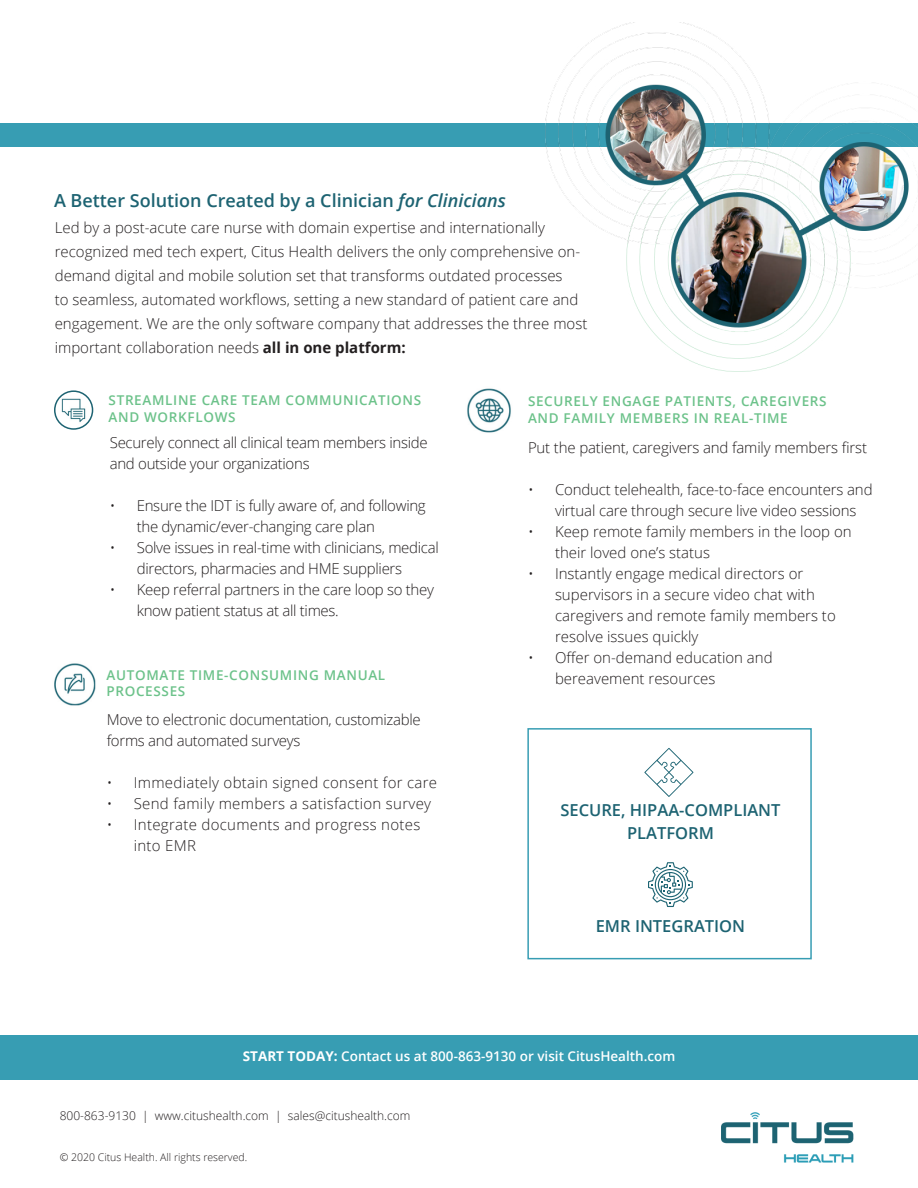
<style>
.page{position:relative;width:918px;height:1188px;background:#fff}
.page>*{position:absolute;margin:0;border:0;box-sizing:border-box;transform-origin:0 0}
.t1{font:600 18px "Open Sans";color:#1d6372}
.t2{font:600 16.5px/22.5px "Open Sans";color:#1d6372;text-align:center}
.t3{font:300 15px/21px "Open Sans";color:#231f20}
.t4{font:300 15px/21px "Open Sans";letter-spacing:-.02em;color:#231f20}
.t5{font:300 15px/21px "Open Sans";letter-spacing:.02em;color:#231f20}
.t6{font:600 13.5px/16.5px "Open Sans";letter-spacing:.05em;color:#6cc28a}
.t7{font:600 13.5px "Open Sans";color:#fff}
.t8{font:300 12px "Open Sans";color:#231f20}
.t9{font:300 10.5px "Open Sans";color:#231f20}
.s1{font-style:italic}
.s2{font-weight:700}
</style>
<div class="page">
<div style="left:0;top:123px;width:918px;height:23px;background:#379db3"></div>
<div style="left:54px;top:390px;width:39px;height:40px;border:2px solid #1d6372;border-radius:50%"></div>
<img style="left:61px;top:398px;width:26px;height:25px">
<img style="left:467px;top:388px;width:44px;height:45px">
<img style="left:54px;top:663px;width:42px;height:43px">
<img style="left:545px;top:22px;width:373px;height:350px">
<div style="left:0;top:1035px;width:918px;height:45px;background:#379db3"></div>
<img style="left:721px;top:1112px;width:133px;height:51px">
<div style="left:527px;top:728px;width:285px;height:231px;border:2px solid #379db3"></div>
<svg style="left:644px;top:748px;width:49px;height:49px"></svg>
<svg style="left:648px;top:862px;width:45px;height:45px"></svg>
<p class="t1" style="left:54px;top:188px;width:453px">A Better Solution Created by a Clinician <span class="s1">for Clinicians</span></p>
<p class="t3" style="left:55px;top:215px;width:534px;line-height:24px">Led by a post-acute care nurse with domain expertise and internationally recognized med tech expert, Citus Health delivers the only comprehensive on&shy;demand digital and mobile solution set that transforms outdated processes<br>to seamless, automated workflows, setting a new standard of patient care and engagement. We are the only software company that addresses the three most important collaboration needs <span class="s2">all in one platform:</span></p>
<p class="t6" style="left:109px;top:392px;width:314px">STREAMLINE CARE TEAM COMMUNICATIONS</p>
<p class="t6" style="left:109px;top:408px;width:128px">AND WORKFLOWS</p>
<p class="t4" style="left:110px;top:432px;width:320px">Securely connect all clinical team members inside and outside your organizations</p>
<p class="t4" style="left:137px;top:495px;width:291px;text-indent:-27px">• Ensure the IDT is fully aware of, and following the dynamic/ever-changing care plan</p>
<p class="t4" style="left:137px;top:537px;width:304px;text-indent:-27px">• Solve issues in real-time with clinicians, medical directors, pharmacies and HME suppliers</p>
<p class="t4" style="left:137px;top:579px;width:299px;text-indent:-27px">• Keep referral partners in the care loop so they know patient status at all times.</p>
<p class="t6" style="left:106px;top:666px;width:280px">AUTOMATE TIME-CONSUMING MANUAL<br>PROCESSES</p>
<p class="t4" style="left:107px;top:709px;width:315px">Move to electronic documentation, customizable forms and automated surveys</p>
<p class="t5" style="left:107px;top:772px;width:332px">• Immediately obtain signed consent for care</p>
<p class="t5" style="left:107px;top:793px;width:326px">• Send family members a satisfaction survey</p>
<p class="t5" style="left:134px;top:814px;width:288px;text-indent:-27px">• Integrate documents and progress notes into EMR</p>
<p class="t6" style="left:528px;top:393px;width:300px">SECURELY ENGAGE PATIENTS, CAREGIVERS<br>AND FAMILY MEMBERS IN REAL-TIME</p>
<p class="t3" style="left:528px;top:437px;width:341px">Put the patient, caregivers and family members first</p>
<p class="t3" style="left:555px;top:479px;width:319px;text-indent:-27px">• Conduct telehealth, face-to-face encounters and virtual care through secure live video sessions</p>
<p class="t3" style="left:555px;top:521px;width:298px;text-indent:-27px">• Keep remote family members in the loop on their loved one’s status</p>
<p class="t3" style="left:555px;top:563px;width:282px;text-indent:-27px">• Instantly engage medical directors or supervisors in a secure video chat with caregivers and remote family members to resolve issues quickly</p>
<p class="t3" style="left:555px;top:647px;width:219px;text-indent:-27px">• Offer on-demand education and bereavement resources</p>
<p class="t2" style="left:560px;top:799px;width:222px">SECURE, HIPAA-COMPLIANT<br>PLATFORM</p>
<p class="t2" style="left:596px;top:914px;width:151px">EMR INTEGRATION</p>
<p class="t7" style="left:243px;top:1047px;width:434px"><span class="s2">START TODAY:</span> Contact us at 800-863-9130 or visit CitusHealth.com</p>
<p class="t8" style="left:60px;top:1108px;width:352px">800-863-9130 | www.citushealth.com | sales@citushealth.com</p>
<p class="t9" style="left:60px;top:1150px;width:189px">© 2020 Citus Health. All rights reserved.</p>
</div>
